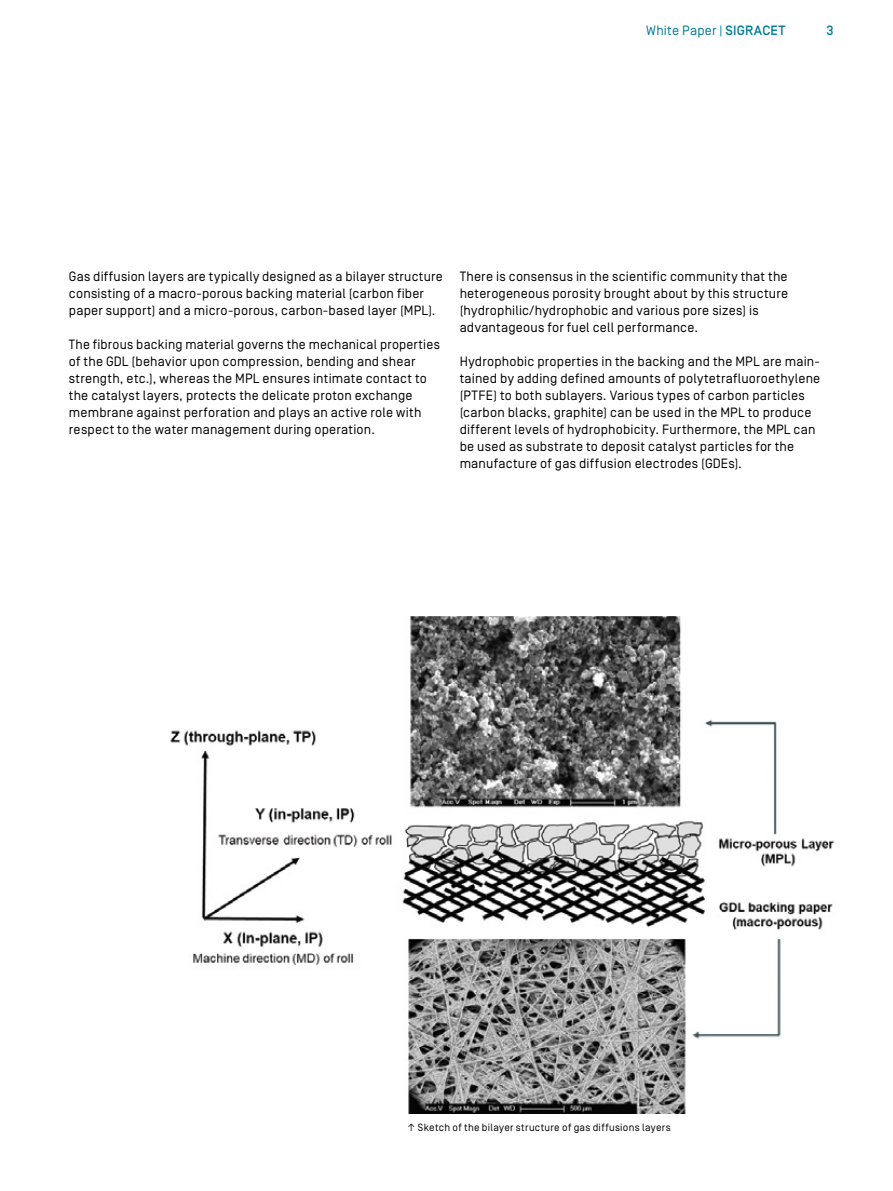
<style>
.page{position:relative;width:893px;height:1191px;background:#fff}
.page>*{position:absolute;margin:0;border:0;box-sizing:border-box;transform-origin:0 0}
.t1{font:13.5px/17px "Simplon Norm";letter-spacing:.015em;color:#000}
.t2{font:13.5px "Simplon Norm";letter-spacing:.015em;color:#007e95}
.t3{font:500 13.5px "Simplon Norm";color:#007e95}
.t4{font:10.5px "Simplon Norm";letter-spacing:.03em;color:#000}
.s1{font-weight:500}
</style>
<div class="page">
<img style="left:170px;top:616px;width:665px;height:497px">
<p class="t2" style="left:646px;top:23px;width:141px">White Paper | <span class="s1">SIGRACET</span></p>
<p class="t3" style="left:826px;top:23px;width:9px">3</p>
<p class="t1" style="left:69px;top:268px;width:375px">Gas diffusion layers are typically designed as a bilayer structure consisting of a macro-porous backing material (carbon fiber paper support) and a micro-porous, carbon-based layer (MPL).</p>
<p class="t1" style="left:69px;top:336px;width:372px">The fibrous backing material governs the mechanical properties of the GDL (behavior upon compression, bending and shear strength, etc.), whereas the MPL ensures intimate contact to the catalyst layers, protects the delicate proton exchange membrane against perforation and plays an active role with respect to the water management during operation.</p>
<p class="t1" style="left:460px;top:268px;width:330px">There is consensus in the scientific community that the heterogeneous porosity brought about by this structure (hydrophilic/hydrophobic and various pore sizes) is advantageous for fuel cell performance.</p>
<p class="t1" style="left:460px;top:353px;width:362px">Hydrophobic properties in the backing and the MPL are main&shy;tained by adding defined amounts of polytetrafluoroethylene (PTFE) to both sublayers. Various types of carbon particles (carbon blacks, graphite) can be used in the MPL to produce different levels of hydrophobicity. Furthermore, the MPL can be used as substrate to deposit catalyst particles for the manufacture of gas diffusion electrodes (GDEs).</p>
<p class="t4" style="left:407px;top:1122px;width:265px">↑ Sketch of the bilayer structure of gas diffusions layers</p>
</div>
